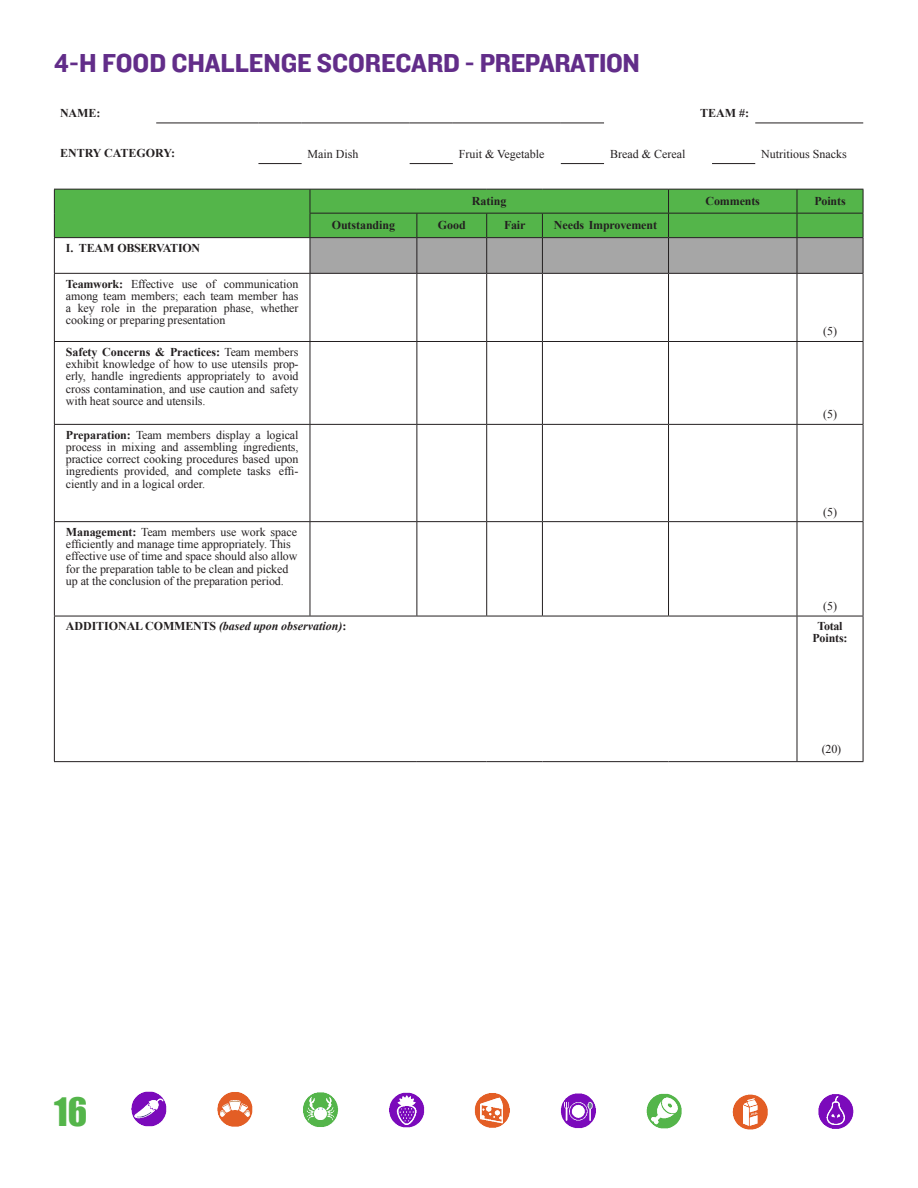
<style>
.page{position:relative;width:918px;height:1188px;background:#fff}
.page>*{position:absolute;margin:0;border:0;box-sizing:border-box;transform-origin:0 0}
.t1{font:36px "Impact";color:#54b54a}
.t2{font:27px "Knockout HTF51 Middleweight";letter-spacing:-.005em;color:#622d89}
.Table_Paragraph{font:12px/12.3px "Times New Roman";letter-spacing:-.005em;color:#231f20;text-align:justify}
.Table_Paragraph-2{font:700 12px/12.3px "Times New Roman";letter-spacing:-.01em;color:#231f20;text-align:center}
.Table_Paragraph-3{font:italic 700 12px "Times New Roman";color:#231f20}
.s1{font-weight:700}
.s2{font-style:normal}
</style>
<div class="page">
<img style="left:131px;top:1091px;width:723px;height:39px">
<hr style="left:156px;top:123px;width:102px;height:1px;background:#231f20">
<hr style="left:258px;top:123px;width:44px;height:1px;background:#231f20">
<hr style="left:302px;top:123px;width:108px;height:1px;background:#231f20">
<hr style="left:410px;top:123px;width:43px;height:1px;background:#231f20">
<hr style="left:453px;top:123px;width:108px;height:1px;background:#231f20">
<hr style="left:561px;top:123px;width:43px;height:1px;background:#231f20">
<hr style="left:258px;top:163px;width:44px;height:1px;background:#231f20">
<hr style="left:410px;top:163px;width:43px;height:1px;background:#231f20">
<hr style="left:561px;top:163px;width:43px;height:1px;background:#231f20">
<hr style="left:712px;top:163px;width:43px;height:1px;background:#231f20">
<hr style="left:755px;top:123px;width:108px;height:1px;background:#231f20">
<hr style="left:54px;top:274px;width:1px;height:67px;background:#231f20">
<hr style="left:54px;top:342px;width:1px;height:82px;background:#231f20">
<hr style="left:54px;top:425px;width:1px;height:96px;background:#231f20">
<hr style="left:54px;top:522px;width:1px;height:94px;background:#231f20">
<hr style="left:54px;top:616px;width:1px;height:145px;background:#231f20">
<svg style="left:54px;top:189px;width:810px;height:84px;background:#80b67a"></svg>
<hr style="left:310px;top:238px;width:1px;height:35px;background:#231f20">
<hr style="left:417px;top:238px;width:1px;height:35px;background:#231f20">
<hr style="left:486px;top:238px;width:1px;height:35px;background:#231f20">
<hr style="left:542px;top:238px;width:1px;height:35px;background:#231f20">
<hr style="left:668px;top:238px;width:1px;height:35px;background:#231f20">
<hr style="left:797px;top:238px;width:1px;height:35px;background:#231f20">
<hr style="left:863px;top:238px;width:1px;height:35px;background:#231f20">
<hr style="left:310px;top:274px;width:1px;height:67px;background:#231f20">
<hr style="left:417px;top:274px;width:1px;height:67px;background:#231f20">
<hr style="left:486px;top:274px;width:1px;height:67px;background:#231f20">
<hr style="left:542px;top:274px;width:1px;height:67px;background:#231f20">
<hr style="left:668px;top:274px;width:1px;height:67px;background:#231f20">
<hr style="left:797px;top:274px;width:1px;height:67px;background:#231f20">
<hr style="left:863px;top:274px;width:1px;height:67px;background:#231f20">
<hr style="left:310px;top:342px;width:1px;height:82px;background:#231f20">
<hr style="left:417px;top:342px;width:1px;height:82px;background:#231f20">
<hr style="left:486px;top:342px;width:1px;height:82px;background:#231f20">
<hr style="left:542px;top:342px;width:1px;height:82px;background:#231f20">
<hr style="left:668px;top:342px;width:1px;height:82px;background:#231f20">
<hr style="left:797px;top:342px;width:1px;height:82px;background:#231f20">
<hr style="left:863px;top:342px;width:1px;height:82px;background:#231f20">
<hr style="left:310px;top:425px;width:1px;height:96px;background:#231f20">
<hr style="left:417px;top:425px;width:1px;height:96px;background:#231f20">
<hr style="left:486px;top:425px;width:1px;height:96px;background:#231f20">
<hr style="left:542px;top:425px;width:1px;height:96px;background:#231f20">
<hr style="left:668px;top:425px;width:1px;height:96px;background:#231f20">
<hr style="left:797px;top:425px;width:1px;height:96px;background:#231f20">
<hr style="left:863px;top:425px;width:1px;height:96px;background:#231f20">
<hr style="left:310px;top:522px;width:1px;height:94px;background:#231f20">
<hr style="left:417px;top:522px;width:1px;height:94px;background:#231f20">
<hr style="left:486px;top:522px;width:1px;height:94px;background:#231f20">
<hr style="left:542px;top:522px;width:1px;height:94px;background:#231f20">
<hr style="left:668px;top:522px;width:1px;height:94px;background:#231f20">
<hr style="left:797px;top:522px;width:1px;height:94px;background:#231f20">
<hr style="left:863px;top:522px;width:1px;height:94px;background:#231f20">
<hr style="left:54px;top:237px;width:256px;height:1px;background:#231f20">
<hr style="left:310px;top:237px;width:107px;height:1px;background:#231f20">
<hr style="left:417px;top:237px;width:70px;height:1px;background:#231f20">
<hr style="left:487px;top:237px;width:55px;height:1px;background:#231f20">
<hr style="left:542px;top:237px;width:127px;height:1px;background:#231f20">
<hr style="left:669px;top:237px;width:128px;height:1px;background:#231f20">
<hr style="left:797px;top:237px;width:66px;height:1px;background:#231f20">
<hr style="left:54px;top:273px;width:256px;height:1px;background:#231f20">
<hr style="left:310px;top:273px;width:107px;height:1px;background:#231f20">
<hr style="left:417px;top:273px;width:70px;height:1px;background:#231f20">
<hr style="left:487px;top:273px;width:55px;height:1px;background:#231f20">
<hr style="left:542px;top:273px;width:127px;height:1px;background:#231f20">
<hr style="left:669px;top:273px;width:128px;height:1px;background:#231f20">
<hr style="left:797px;top:273px;width:66px;height:1px;background:#231f20">
<hr style="left:54px;top:341px;width:256px;height:1px;background:#231f20">
<hr style="left:310px;top:341px;width:107px;height:1px;background:#231f20">
<hr style="left:417px;top:341px;width:70px;height:1px;background:#231f20">
<hr style="left:487px;top:341px;width:55px;height:1px;background:#231f20">
<hr style="left:542px;top:341px;width:127px;height:1px;background:#231f20">
<hr style="left:669px;top:341px;width:128px;height:1px;background:#231f20">
<hr style="left:797px;top:341px;width:66px;height:1px;background:#231f20">
<hr style="left:54px;top:424px;width:256px;height:1px;background:#231f20">
<hr style="left:310px;top:424px;width:107px;height:1px;background:#231f20">
<hr style="left:417px;top:424px;width:70px;height:1px;background:#231f20">
<hr style="left:487px;top:424px;width:55px;height:1px;background:#231f20">
<hr style="left:542px;top:424px;width:127px;height:1px;background:#231f20">
<hr style="left:669px;top:424px;width:128px;height:1px;background:#231f20">
<hr style="left:797px;top:424px;width:66px;height:1px;background:#231f20">
<hr style="left:54px;top:521px;width:256px;height:1px;background:#231f20">
<hr style="left:310px;top:521px;width:107px;height:1px;background:#231f20">
<hr style="left:417px;top:521px;width:70px;height:1px;background:#231f20">
<hr style="left:487px;top:521px;width:55px;height:1px;background:#231f20">
<hr style="left:542px;top:521px;width:127px;height:1px;background:#231f20">
<hr style="left:669px;top:521px;width:128px;height:1px;background:#231f20">
<hr style="left:797px;top:521px;width:66px;height:1px;background:#231f20">
<hr style="left:54px;top:616px;width:256px;height:1px;background:#231f20">
<hr style="left:310px;top:616px;width:107px;height:1px;background:#231f20">
<hr style="left:417px;top:616px;width:70px;height:1px;background:#231f20">
<hr style="left:487px;top:616px;width:55px;height:1px;background:#231f20">
<hr style="left:542px;top:616px;width:127px;height:1px;background:#231f20">
<hr style="left:669px;top:616px;width:128px;height:1px;background:#231f20">
<hr style="left:54px;top:761px;width:256px;height:1px;background:#231f20">
<hr style="left:310px;top:761px;width:107px;height:1px;background:#231f20">
<hr style="left:417px;top:761px;width:70px;height:1px;background:#231f20">
<hr style="left:487px;top:761px;width:55px;height:1px;background:#231f20">
<hr style="left:542px;top:761px;width:127px;height:1px;background:#231f20">
<hr style="left:669px;top:761px;width:128px;height:1px;background:#231f20">
<hr style="left:797px;top:616px;width:66px;height:1px;background:#231f20">
<hr style="left:797px;top:761px;width:66px;height:1px;background:#231f20">
<hr style="left:797px;top:616px;width:1px;height:145px;background:#231f20">
<hr style="left:863px;top:616px;width:1px;height:145px;background:#231f20">
<p class="t2" style="left:54px;top:49px;width:587px">4-H FOOD CHALLENGE SCORECARD - PREPARATION</p>
<p class="Table_Paragraph-2" style="left:60px;top:106px;width:42px">NAME:</p>
<p class="Table_Paragraph-2" style="left:700px;top:106px;width:50px">TEAM #:</p>
<p class="Table_Paragraph-2" style="left:60px;top:147px;width:117px">ENTRY CATEGORY:</p>
<p class="Table_Paragraph" style="left:308px;top:147px;width:52px">Main Dish</p>
<p class="Table_Paragraph" style="left:459px;top:147px;width:87px">Fruit &amp; Vegetable</p>
<p class="Table_Paragraph" style="left:610px;top:147px;width:77px">Bread &amp; Cereal</p>
<p class="Table_Paragraph" style="left:761px;top:147px;width:87px">Nutritious Snacks</p>
<p class="Table_Paragraph-2" style="left:472px;top:195px;width:36px">Rating</p>
<p class="Table_Paragraph-2" style="left:706px;top:195px;width:56px">Comments</p>
<p class="Table_Paragraph-2" style="left:814px;top:195px;width:33px">Points</p>
<p class="Table_Paragraph-2" style="left:332px;top:219px;width:65px">Outstanding</p>
<p class="Table_Paragraph-2" style="left:438px;top:219px;width:29px">Good</p>
<p class="Table_Paragraph-2" style="left:504px;top:219px;width:23px">Fair</p>
<p class="Table_Paragraph-2" style="left:554px;top:219px;width:105px">Needs Improvement</p>
<p class="Table_Paragraph-2" style="left:66px;top:241px;width:136px">I. TEAM OBSERVATION</p>
<p class="Table_Paragraph" style="left:66px;top:277px;width:234px"><span class="s1">Teamwork:</span> Effective use of communication among team members; each team member has a key role in the preparation phase, whether cooking or preparing presentation</p>
<p class="Table_Paragraph" style="left:823px;top:325px;width:15px">(5)</p>
<p class="Table_Paragraph" style="left:66px;top:345px;width:234px"><span class="s1">Safety Concerns &amp; Practices:</span> Team members exhibit knowledge of how to use utensils prop&shy;erly, handle ingredients appropriately to avoid cross contamination, and use caution and safety with heat source and utensils.</p>
<p class="Table_Paragraph" style="left:823px;top:408px;width:15px">(5)</p>
<p class="Table_Paragraph" style="left:66px;top:428px;width:234px"><span class="s1">Preparation:</span> Team members display a logical process in mixing and assembling ingredients, practice correct cooking procedures based upon ingredients provided, and complete tasks effi&shy;ciently and in a logical order.</p>
<p class="Table_Paragraph" style="left:823px;top:505px;width:15px">(5)</p>
<p class="Table_Paragraph" style="left:66px;top:526px;width:233px;text-align:left"><span class="s1">Management:</span> Team members use work space efficiently and manage time appropriately. This effective use of time and space should also allow for the preparation table to be clean and picked up at the conclusion of the preparation period.</p>
<p class="Table_Paragraph" style="left:823px;top:600px;width:15px">(5)</p>
<p class="Table_Paragraph-3" style="left:66px;top:618px;width:282px"><span class="s2">ADDITIONAL COMMENTS</span> (based upon observation)<span class="s2">:</span></p>
<p class="Table_Paragraph-2" style="left:812px;top:620px;width:37px">Total<br>Points:</p>
<h1 class="t1" style="left:54px;top:1084px;width:35px">16</h1>
<p class="Table_Paragraph" style="left:822px;top:742px;width:21px">(20)</p>
</div>
